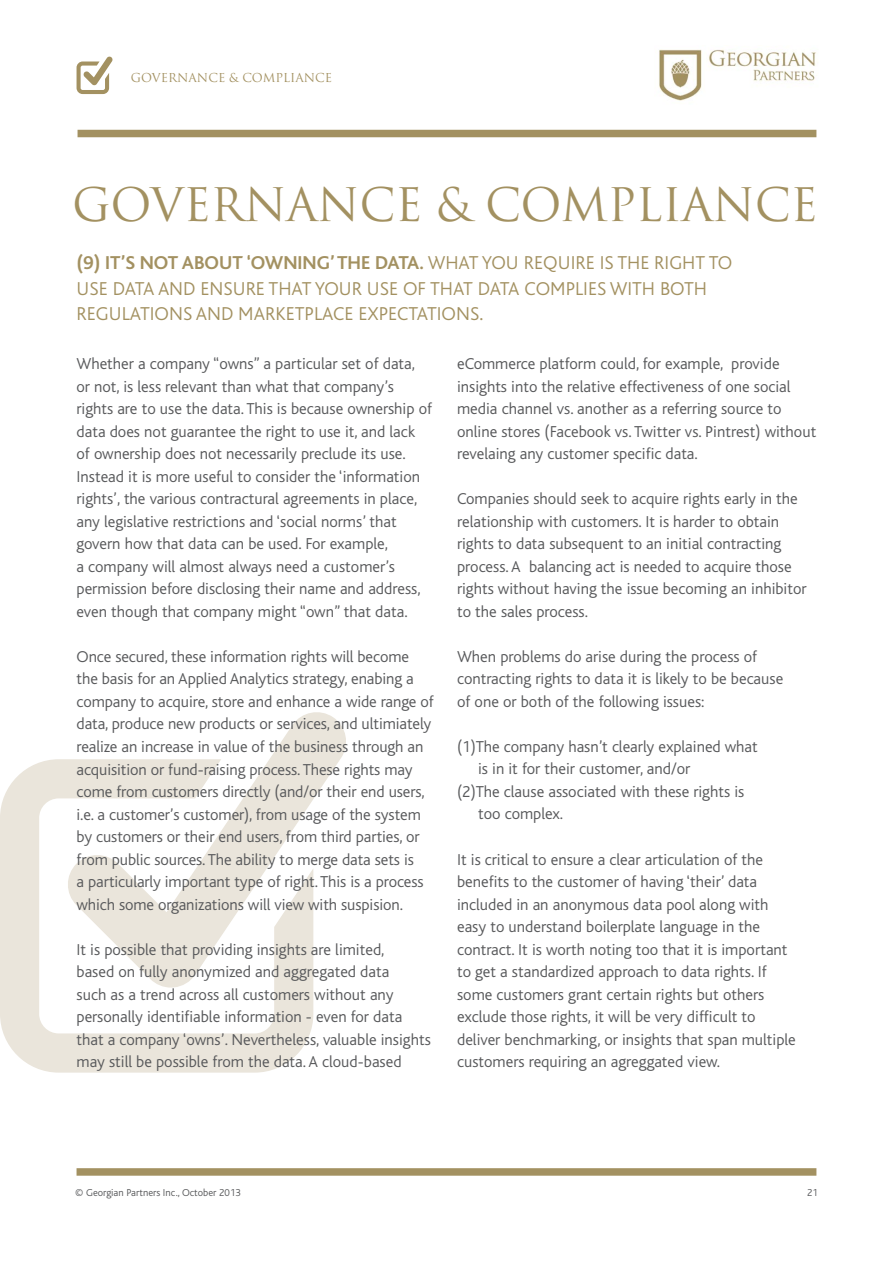
<style>
.page{position:relative;width:893px;height:1263px;background:#fff}
.page>*{position:absolute;margin:0;border:0;box-sizing:border-box;transform-origin:0 0}
.t1{font:45px "Trajan";letter-spacing:-.01em;color:#a39161}
.t2{font:300 19.5px/25.5px "Bliss";color:#a39161}
.t3{font:300 16.5px/22.5px "Bliss";color:#58595b}
.t4{font:12px "Trajan";color:#a39161}
.t5{font:300 10.5px "Bliss";color:#58595b}
.s1{font-weight:700}
</style>
<div class="page">
<div style="left:77px;top:1168px;width:739px;height:8px;background:#a39161"></div>
<svg style="left:270px;top:712px;width:76px;height:275px"></svg>
<svg style="left:0;top:759px;width:313px;height:313px;fill:#eae5db"></svg>
<img style="left:659px;top:49px;width:157px;height:52px">
<div style="left:78px;top:130px;width:738px;height:7px;background:#a39161"></div>
<svg style="left:77px;top:56px;width:36px;height:38px"></svg>
<p class="t4" style="left:131px;top:70px;width:203px">GOVERNANCE &amp; COMPLIANCE</p>
<h1 class="t1" style="left:72px;top:177px;width:747px">GOVERNANCE &amp; COMPLIANCE</h1>
<p class="t2" style="left:77px;top:250px;width:657px"><span class="s1">(9) IT’S NOT ABOUT ‘OWNING’ THE DATA.</span> WHAT YOU REQUIRE IS THE RIGHT TO<br>USE DATA AND ENSURE THAT YOUR USE OF THAT DATA COMPLIES WITH BOTH<br>REGULATIONS AND MARKETPLACE EXPECTATIONS.</p>
<p class="t3" style="left:457px;top:353px;width:361px">eCommerce platform could, for example, provide insights into the relative effectiveness of one social media channel vs. another as a referring source to online stores (Facebook vs. Twitter vs. Pintrest) without revelaing any customer specific data.</p>
<p class="t3" style="left:457px;top:488px;width:351px">Companies should seek to acquire rights early in the relationship with customers. It is harder to obtain rights to data subsequent to an initial contracting process. A balancing act is needed to acquire those rights without having the issue becoming an inhibitor to the sales process.</p>
<p class="t3" style="left:457px;top:646px;width:328px">When problems do arise during the process of contracting rights to data it is likely to be because of one or both of the following issues:</p>
<p class="t3" style="left:457px;top:736px;width:302px">(1)The company hasn’t clearly explained what</p>
<p class="t3" style="left:478px;top:758px;width:214px">is in it for their customer, and/or</p>
<p class="t3" style="left:457px;top:781px;width:289px">(2)The clause associated with these rights is</p>
<p class="t3" style="left:478px;top:803px;width:87px">too complex.</p>
<p class="t3" style="left:457px;top:848px;width:340px">It is critical to ensure a clear articulation of the benefits to the customer of having ‘their’ data included in an anonymous data pool along with easy to understand boilerplate language in the contract. It is worth noting too that it is important to get a standardized approach to data rights. If some customers grant certain rights but others exclude those rights, it will be very difficult to deliver benchmarking, or insights that span multiple customers requiring an agreggated view.</p>
<p class="t3" style="left:77px;top:353px;width:357px">Whether a company “owns” a particular set of data, or not, is less relevant than what that company’s rights are to use the data. This is because ownership of data does not guarantee the right to use it, and lack of ownership does not necessarily preclude its use.<br>Instead it is more useful to consider the ‘information rights’, the various contractural agreements in place, any legislative restrictions and ‘social norms’ that govern how that data can be used. For example,<br>a company will almost always need a customer’s permission before disclosing their name and address, even though that company might “own” that data.</p>
<p class="t3" style="left:77px;top:646px;width:359px">Once secured, these information rights will become the basis for an Applied Analytics strategy, enabing a company to acquire, store and enhance a wide range of data, produce new products or services, and ultimiately realize an increase in value of the business through an acquisition or fund-raising process. These rights may come from customers directly (and/or their end users, i.e. a customer’s customer), from usage of the system by customers or their end users, from third parties, or from public sources. The ability to merge data sets is<br>a particularly important type of right. This is a process which some organizations will view with suspision.</p>
<p class="t3" style="left:77px;top:938px;width:356px">It is possible that providing insights are limited,<br>based on fully anonymized and aggregated data<br>such as a trend across all customers without any personally identifiable information - even for data that a company ‘owns’. Nevertheless, valuable insights may still be possible from the data. A cloud-based</p>
<p class="t5" style="left:75px;top:1186px;width:167px">© Georgian Partners Inc., October 2013</p>
<p class="t5" style="left:807px;top:1186px;width:12px">21</p>
</div>
